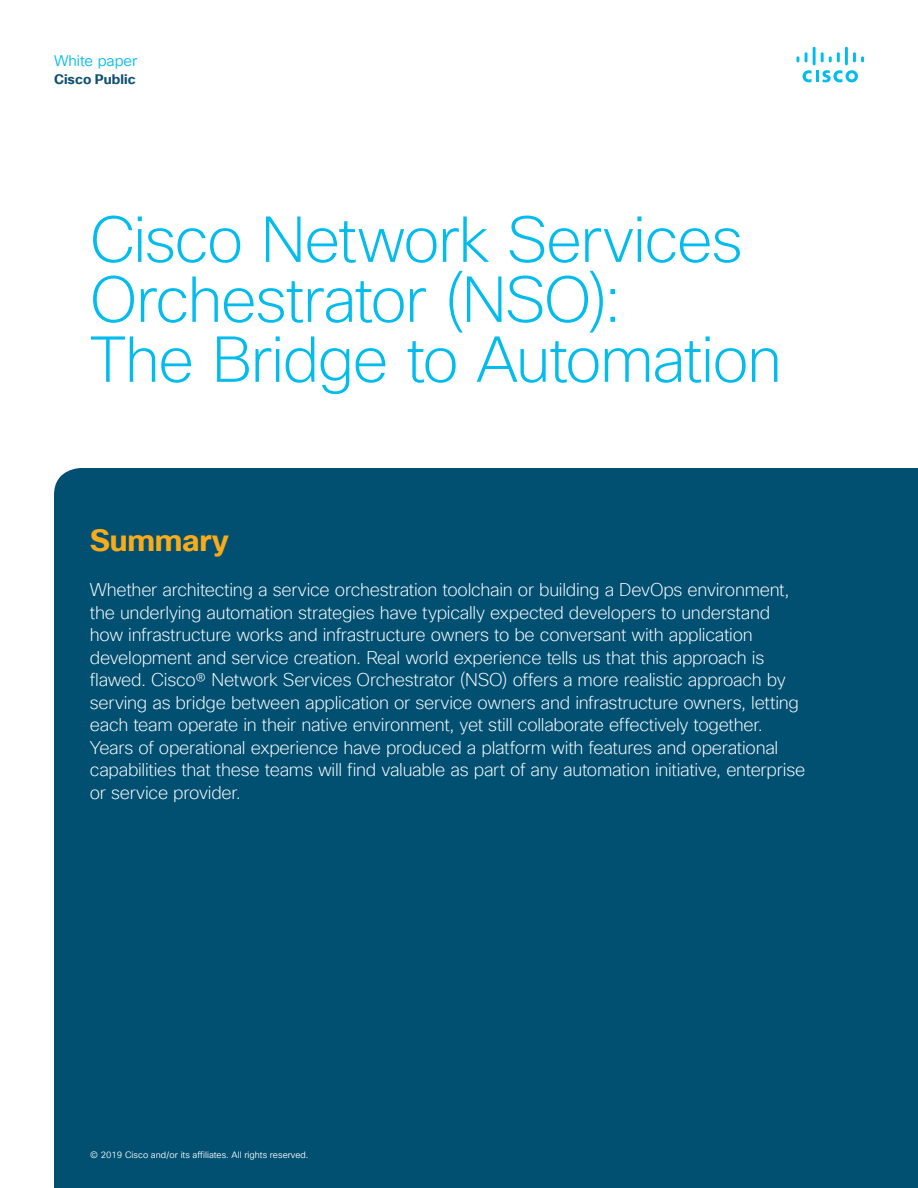
<style>
.page{position:relative;width:918px;height:1188px;background:#fff}
.page>*{position:absolute;margin:0;border:0;box-sizing:border-box;transform-origin:0 0}
.t1{font:200 63px/60px "Cisco Sans TT";letter-spacing:-.025em;color:#01bcec}
.t2{font:700 30px "Cisco Sans TT";letter-spacing:-.005em;color:#faab1a}
.t3{font:200 18px/22.5px "Cisco Sans TT";letter-spacing:-.015em;color:#fff}
.t4{font:15px "Cisco Sans TT Light";color:#01bcec}
.t5{font:700 13.5px "Cisco Sans TT";color:#0f4f72}
.t6{font:9px "Cisco Sans TT Light";color:#fff}
</style>
<div class="page">
<svg style="left:803px;top:70px;width:55px;height:12px"></svg>
<svg style="left:797px;top:56px;width:2px;height:6px"></svg>
<svg style="left:805px;top:52px;width:3px;height:10px"></svg>
<hr style="left:813px;top:47px;width:3px;height:18px;background:#01bcec">
<svg style="left:821px;top:52px;width:19px;height:10px"></svg>
<hr style="left:845px;top:47px;width:3px;height:18px;background:#01bcec">
<svg style="left:853px;top:52px;width:11px;height:10px"></svg>
<div style="left:54px;top:468px;width:864px;height:720px;background:#015072"></div>
<p class="t4" style="left:54px;top:51px;width:85px">White paper</p>
<p class="t5" style="left:54px;top:70px;width:83px">Cisco Public</p>
<h1 class="t1" style="left:90px;top:212px;width:694px">Cisco Network Services<br>Orchestrator (NSO):<br>The Bridge to Automation</h1>
<h2 class="t2" style="left:90px;top:520px;width:141px">Summary</h2>
<p class="t3" style="left:90px;top:579px;width:717px">Whether architecting a service orchestration toolchain or building a DevOps environment, the underlying automation strategies have typically expected developers to understand how infrastructure works and infrastructure owners to be conversant with application development and service creation. Real world experience tells us that this approach is flawed. Cisco® Network Services Orchestrator (NSO) offers a more realistic approach by serving as bridge between application or service owners and infrastructure owners, letting each team operate in their native environment, yet still collaborate effectively together.<br>Years of operational experience have produced a platform with features and operational capabilities that these teams will find valuable as part of any automation initiative, enterprise or service provider.</p>
<p class="t6" style="left:90px;top:1149px;width:220px">© 2019 Cisco and/or its affiliates. All rights reserved.</p>
</div>
